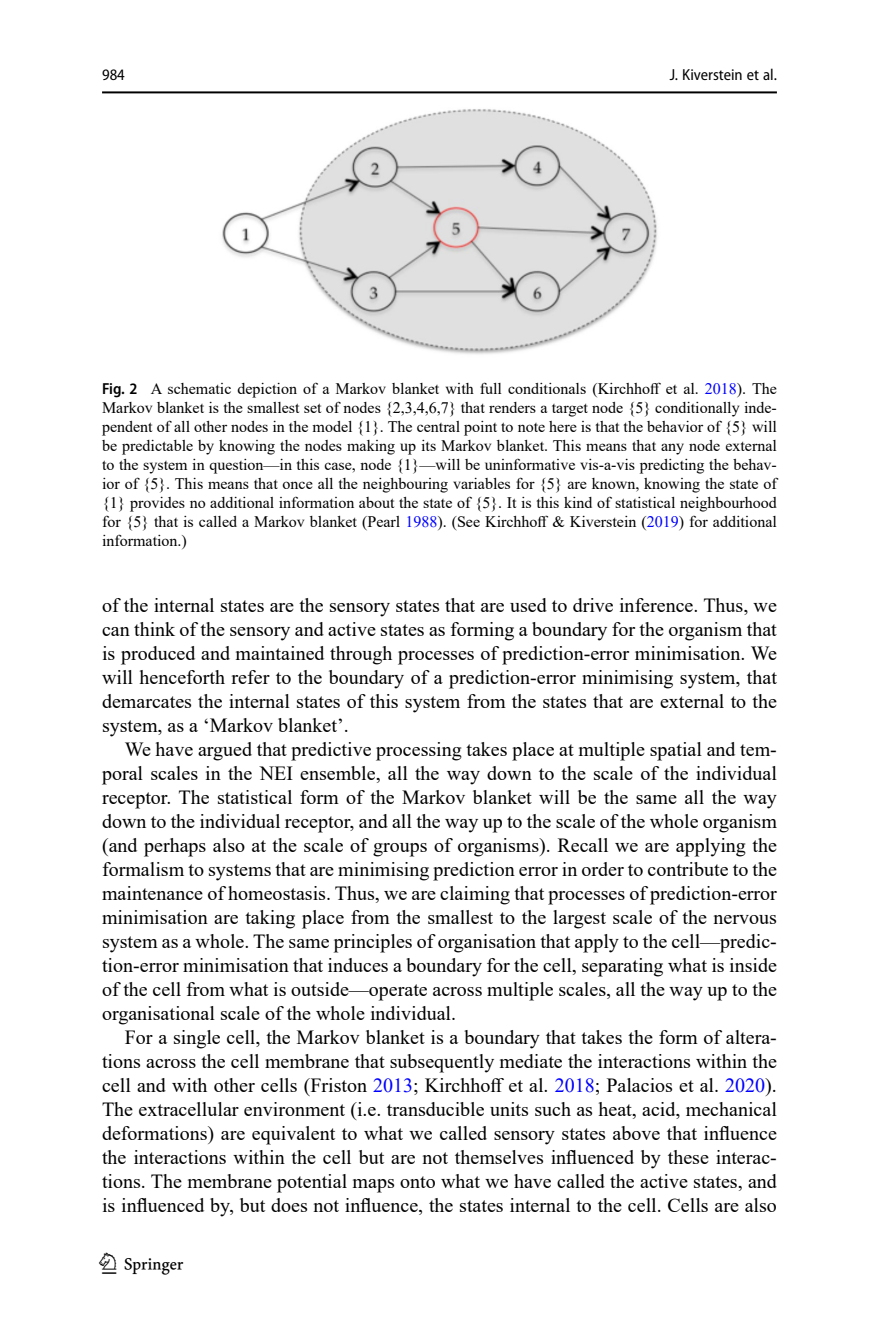
<style>
.page{position:relative;width:879px;height:1333px;background:#fff}
.page>*{position:absolute;margin:0;border:0;box-sizing:border-box;transform-origin:0 0}
.t1{font:30px "Springnew";color:#000}
.Body_Text_Indent{font:20px/24px "Times New Roman";color:#000;text-align:justify}
.Figure_Caption{font:16px/19px "Times New Roman";color:#000;text-align:justify}
.t2{font:semi-condensed 16px "Myriad Pro";color:#000}
.s1{font-family:"Myriad Pro";font-weight:600;font-stretch:semi-condensed}
.s2{color:#00f}
</style>
<div class="page">
<hr style="left:102px;top:91px;width:675px;height:2px;background:#000">
<img style="left:222px;top:109px;width:435px;height:245px">
<p class="t2" style="left:102px;top:66px;width:24px">984</p>
<p class="t2" style="left:670px;top:66px;width:109px">J. Kiverstein et al.</p>
<p class="Figure_Caption" style="left:102px;top:378px;width:676px"><span class="s1">Fig. 2</span> A schematic depiction of a Markov blanket with full conditionals (Kirchhoff et al. <span class="s2">2018</span>). The Markov blanket is the smallest set of nodes {2,3,4,6,7} that renders a target node {5} conditionally inde&shy;pendent of all other nodes in the model {1}. The central point to note here is that the behavior of {5} will be predictable by knowing the nodes making up its Markov blanket. This means that any node external to the system in question—in this case, node {1}—will be uninformative vis-a-vis predicting the behav&shy;ior of {5}. This means that once all the neighbouring variables for {5} are known, knowing the state of {1} provides no additional information about the state of {5}. It is this kind of statistical neighbourhood for {5} that is called a Markov blanket (Pearl <span class="s2">1988</span>). (See Kirchhoff &amp; Kiverstein (<span class="s2">2019</span>) for additional information.)</p>
<p class="Body_Text_Indent" style="left:102px;top:592px;width:676px">of the internal states are the sensory states that are used to drive inference. Thus, we can think of the sensory and active states as forming a boundary for the organism that is produced and maintained through processes of prediction-error minimisation. We will henceforth refer to the boundary of a prediction-error minimising system, that demarcates the internal states of this system from the states that are external to the system, as a ‘Markov blanket’.</p>
<p class="Body_Text_Indent" style="left:102px;top:736px;width:676px;text-indent:23px">We have argued that predictive processing takes place at multiple spatial and tem&shy;poral scales in the NEI ensemble, all the way down to the scale of the individual receptor. The statistical form of the Markov blanket will be the same all the way down to the individual receptor, and all the way up to the scale of the whole organism (and perhaps also at the scale of groups of organisms). Recall we are applying the formalism to systems that are minimising prediction error in order to contribute to the maintenance of homeostasis. Thus, we are claiming that processes of prediction-error minimisation are taking place from the smallest to the largest scale of the nervous system as a whole. The same principles of organisation that apply to the cell—predic&shy;tion-error minimisation that induces a boundary for the cell, separating what is inside of the cell from what is outside—operate across multiple scales, all the way up to the organisational scale of the whole individual.</p>
<p class="Body_Text_Indent" style="left:102px;top:1024px;width:676px;text-indent:23px">For a single cell, the Markov blanket is a boundary that takes the form of altera&shy;tions across the cell membrane that subsequently mediate the interactions within the cell and with other cells (Friston <span class="s2">2013</span>; Kirchhoff et al. <span class="s2">2018</span>; Palacios et al. <span class="s2">2020</span>).<br>The extracellular environment (i.e. transducible units such as heat, acid, mechanical deformations) are equivalent to what we called sensory states above that influence the interactions within the cell but are not themselves influenced by these interac&shy;tions. The membrane potential maps onto what we have called the active states, and is influenced by, but does not influence, the states internal to the cell. Cells are also</p>
<h1 class="t1" style="left:102px;top:1246px;width:83px">1 3</h1>
</div>
